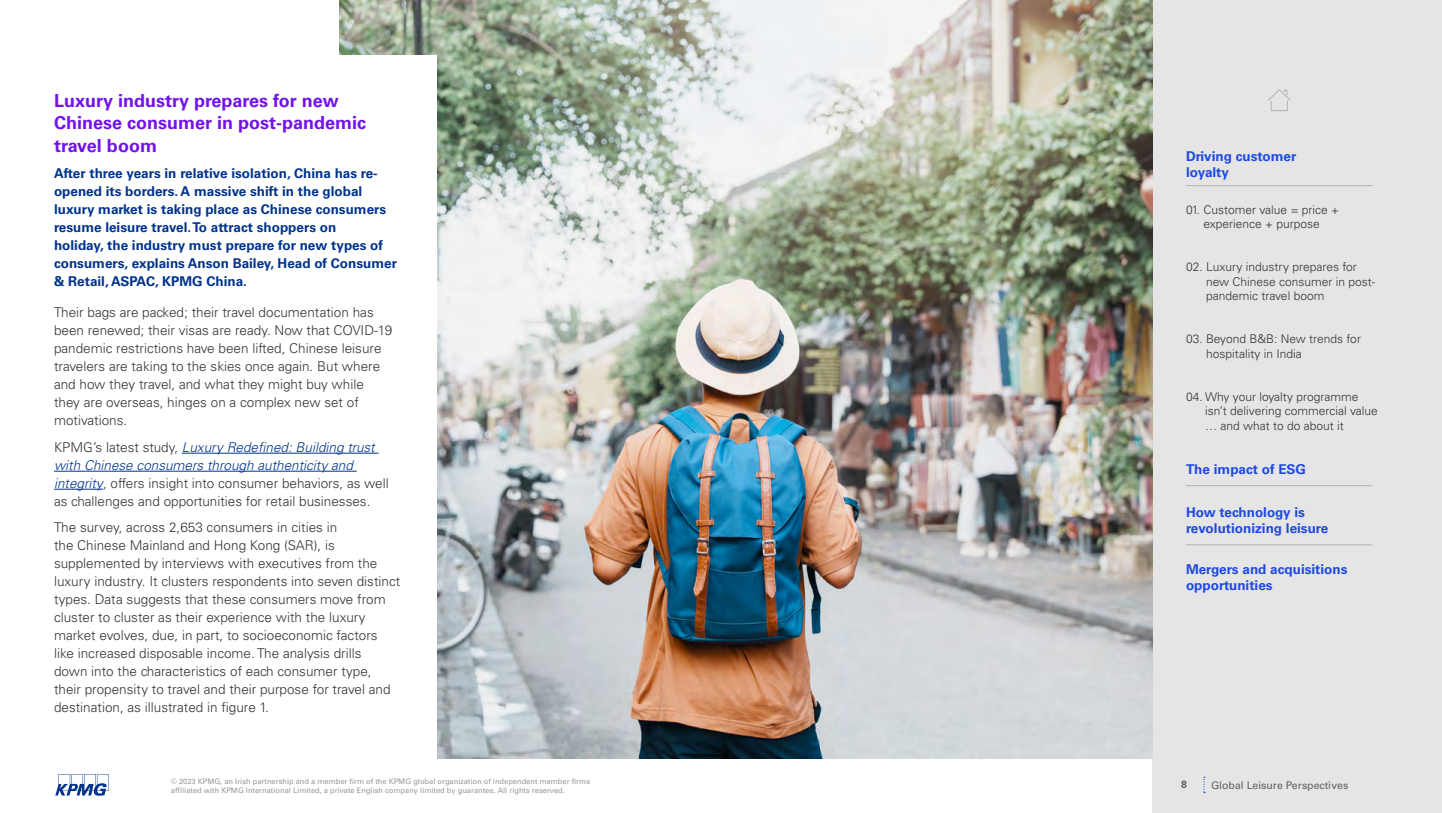
<style>
.page{position:relative;width:1442px;height:813px;background:#fff}
.page>*{position:absolute;margin:0;border:0;box-sizing:border-box;transform-origin:0 0}
.Body_Title{font:700 18px/22.5px "Univers LT Std";color:#7213ea}
.Body_text{font:300 13.5px/18px "Univers LT Std";color:#333}
.Body_Subtitle{font:700 13.5px/18px "Univers LT Std";color:#00338d}
.t1{font:700 13.5px/16.2px "Univers LT Std";color:#1e49e2}
.t2{font:300 12px/14.4px "Univers LT Std";color:#333}
.t3{font:10.5px "Univers LT Std";color:#5d6162}
.t4{font:700 10.5px "Univers LT Std";color:#5d6162}
.t5{font:7.5px/9px "Univers LT Std";color:#989898}
.s1{font-style:italic;color:#00338d}
</style>
<div class="page">
<div style="left:1152px;top:0;width:289px;height:812px;background:#e5e5e5"></div>
<svg style="left:1268px;top:89px;width:23px;height:22px"></svg>
<hr style="left:1186px;top:185px;width:186px;height:1px;background:#b2b2b2">
<hr style="left:1186px;top:485px;width:186px;height:1px;background:#b2b2b2">
<hr style="left:1186px;top:544px;width:186px;height:1px;background:#b2b2b2">
<svg style="left:55px;top:774px;width:54px;height:21px"></svg>
<svg style="left:1203px;top:776px;width:2px;height:16px"></svg>
<img style="left:339px;top:0;width:813px;height:758px">
<div style="left:0;top:55px;width:436px;height:703px;background:#fff"></div>
<hr style="left:182px;top:452px;width:196px;height:1px;background:#00338d">
<hr style="left:54px;top:470px;width:303px;height:1px;background:#00338d">
<hr style="left:54px;top:488px;width:49px;height:1px;background:#00338d">
<p class="Body_Title" style="left:54px;top:89px;width:314px">Luxury industry prepares for new<br>Chinese consumer in post-pandemic travel boom</p>
<p class="Body_Subtitle" style="left:54px;top:164px;width:344px">After three years in relative isolation, China has re&shy;opened its borders. A massive shift in the global luxury market is taking place as Chinese consumers resume leisure travel. To attract shoppers on<br>holiday, the industry must prepare for new types of consumers, explains Anson Bailey, Head of Consumer &amp; Retail, ASPAC, KPMG China.</p>
<p class="Body_text" style="left:54px;top:303px;width:340px">Their bags are packed; their travel documentation has been renewed; their visas are ready. Now that COVID-19 pandemic restrictions have been lifted, Chinese leisure travelers are taking to the skies once again. But where and how they travel, and what they might buy while they are overseas, hinges on a complex new set of motivations.</p>
<p class="Body_text" style="left:54px;top:438px;width:336px">KPMG’s latest study, <span class="s1">Luxury Redefined: Building trust with Chinese consumers through authenticity and integrity</span>, offers insight into consumer behaviors, as well as challenges and opportunities for retail businesses.</p>
<p class="Body_text" style="left:54px;top:518px;width:348px">The survey, across 2,653 consumers in cities in<br>the Chinese Mainland and Hong Kong (SAR), is supplemented by interviews with executives from the luxury industry. It clusters respondents into seven distinct types. Data suggests that these consumers move from cluster to cluster as their experience with the luxury market evolves, due, in part, to socioeconomic factors like increased disposable income. The analysis drills<br>down into the characteristics of each consumer type, their propensity to travel and their purpose for travel and destination, as illustrated in figure 1.</p>
<p class="t5" style="left:171px;top:776px;width:420px">© 2023 KPMG, an Irish partnership and a member firm of the KPMG global organization of independent member firms affiliated with KPMG International Limited, a private English company limited by guarantee. All rights reserved.</p>
<p class="t1" style="left:1186px;top:148px;width:112px">Driving customer loyalty</p>
<p class="t2" style="left:1186px;top:202px;width:155px;text-align:center">01. Customer value = price + experience + purpose</p>
<p class="t2" style="left:1206px;top:260px;width:171px;text-indent:-20px">02. Luxury industry prepares for new Chinese consumer in post&shy;pandemic travel boom</p>
<p class="t2" style="left:1206px;top:331px;width:156px;text-indent:-20px">03. Beyond B&amp;B: New trends for hospitality in India</p>
<p class="t2" style="left:1205px;top:389px;width:174px;text-indent:-19px">04. Why your loyalty programme isn’t delivering commercial value … and what to do about it</p>
<p class="t1" style="left:1186px;top:460px;width:122px">The impact of ESG</p>
<p class="t1" style="left:1186px;top:503px;width:144px">How technology is revolutionizing leisure</p>
<p class="t1" style="left:1186px;top:561px;width:163px">Mergers and acquisitions opportunities</p>
<p class="t4" style="left:1181px;top:778px;width:7px">8</p>
<p class="t3" style="left:1211px;top:778px;width:139px">Global Leisure Perspectives</p>
</div>
